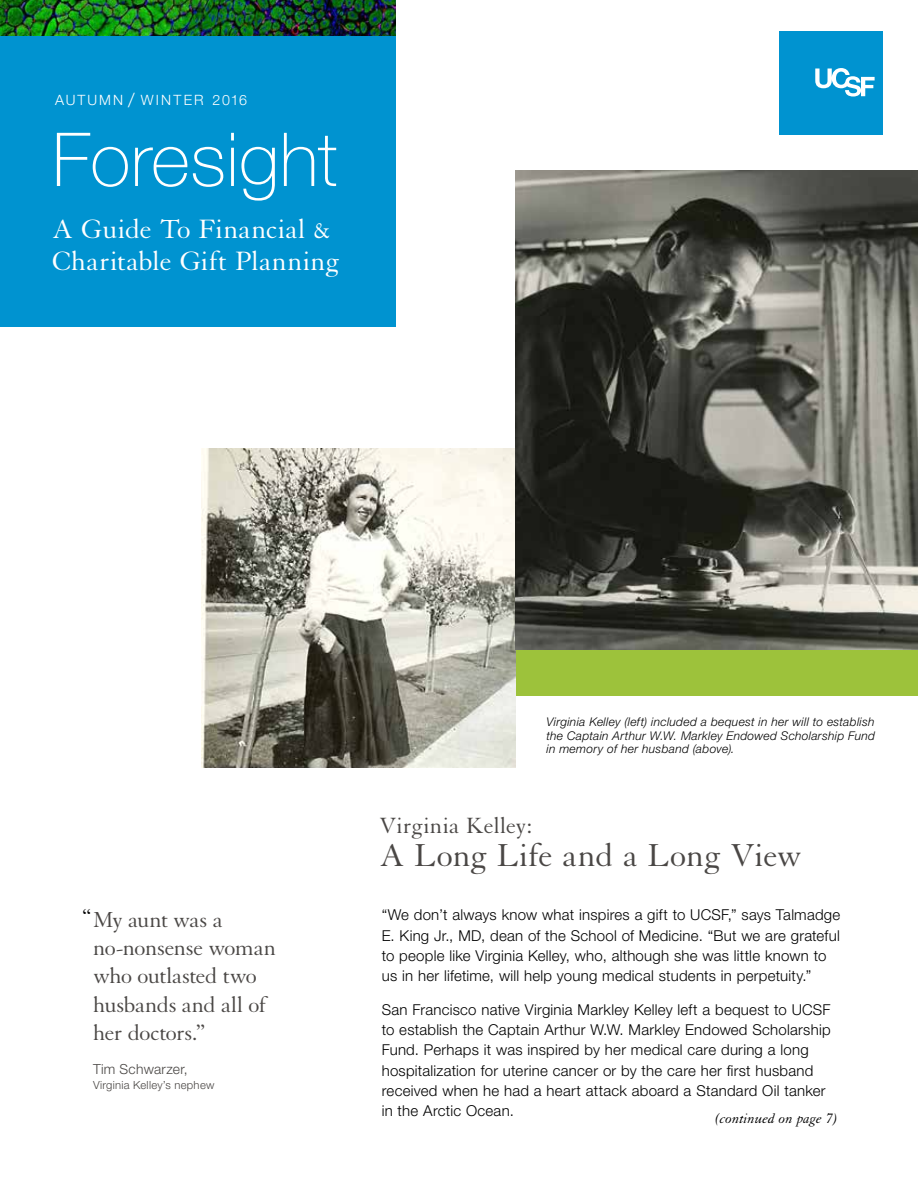
<style>
.page{position:relative;width:918px;height:1188px;background:#fff}
.page>*{position:absolute;margin:0;border:0;box-sizing:border-box;transform-origin:0 0}
.t1{font:100 74.4px "Helvetica Neue LT Std";letter-spacing:.005em;color:#fff}
.t2{font:34.5px "Granjon";color:#4a4745}
.t3{font:28.8px/31.5px "Granjon";letter-spacing:.005em;color:#fff}
.t4{font:24px "Granjon";letter-spacing:.005em;color:#4a4745}
.t5{font:23.7px/28.3px "Granjon";letter-spacing:-.02em;color:#4a4745}
.t6{font:22.65px "Granjon";color:#000}
.t7{font:300 15px/20.2px "Helvetica Neue LT Std";letter-spacing:.015em;color:#000}
.t8{font:italic 15px "Granjon";letter-spacing:.005em;color:#000}
.t9{font:300 14.25px "Helvetica Neue LT Std";letter-spacing:.145em;color:#fff}
.t10{font:300 13.8px "Helvetica Neue LT Std";letter-spacing:.02em;color:#4a4745}
.t11{font:italic 300 12px/13.8px "Helvetica Neue LT Std";letter-spacing:.025em;color:#000;text-align:justify}
.t12{font:300 11.25px "Helvetica Neue LT Std";letter-spacing:.025em;color:#4a4745}
.s1{font-size:19.5px}
</style>
<div class="page">
<div style="left:515px;top:650px;width:403px;height:46px;background:#9dc23b"></div>
<div style="left:780px;top:31px;width:103px;height:104px;background:#0093d0"></div>
<svg style="left:815px;top:68px;width:60px;height:29px"></svg>
<img style="left:0;top:0;width:395px;height:37px">
<div style="left:0;top:37px;width:395px;height:290px;background:#0093d0"></div>
<img style="left:202px;top:448px;width:314px;height:319px">
<img style="left:516px;top:171px;width:402px;height:479px">
<p class="t9" style="left:55px;top:92px;width:193px">AUTUMN <span class="s1">/</span> WINTER 2016</p>
<h1 class="t1" style="left:52px;top:117px;width:287px">Foresight</h1>
<h3 class="t3" style="left:52px;top:214px;width:289px">A Guide To Financial &amp;<br>Charitable Gift Planning</h3>
<h3 class="t6" style="left:82px;top:905px;width:11px">“</h3>
<h3 class="t5" style="left:93px;top:906px;width:184px">My aunt was a no-nonsense woman who outlasted two husbands and all of her doctors.”</h3>
<p class="t10" style="left:93px;top:1061px;width:96px">Tim Schwarzer,</p>
<p class="t12" style="left:93px;top:1078px;width:123px">Virginia Kelley’s nephew</p>
<p class="t11" style="left:546px;top:714px;width:330px">Virginia Kelley (left) included a bequest in her will to establish the Captain Arthur W.W. Markley Endowed Scholarship Fund in memory of her husband (above).</p>
<h3 class="t4" style="left:380px;top:813px;width:154px">Virginia Kelley:</h3>
<h2 class="t2" style="left:380px;top:837px;width:424px">A Long Life and a Long View</h2>
<p class="t7" style="left:382px;top:905px;width:460px">“We don’t always know what inspires a gift to UCSF,” says Talmadge E. King Jr., MD, dean of the School of Medicine. “But we are grateful to people like Virginia Kelley, who, although she was little known to us in her lifetime, will help young medical students in perpetuity.”</p>
<p class="t7" style="left:382px;top:999px;width:450px">San Francisco native Virginia Markley Kelley left a bequest to UCSF to establish the Captain Arthur W.W. Markley Endowed Scholarship Fund. Perhaps it was inspired by her medical care during a long hospitalization for uterine cancer or by the care her first husband received when he had a heart attack aboard a Standard Oil tanker in the Arctic Ocean.</p>
<p class="t8" style="left:715px;top:1111px;width:125px">(continued on page 7)</p>
</div>
